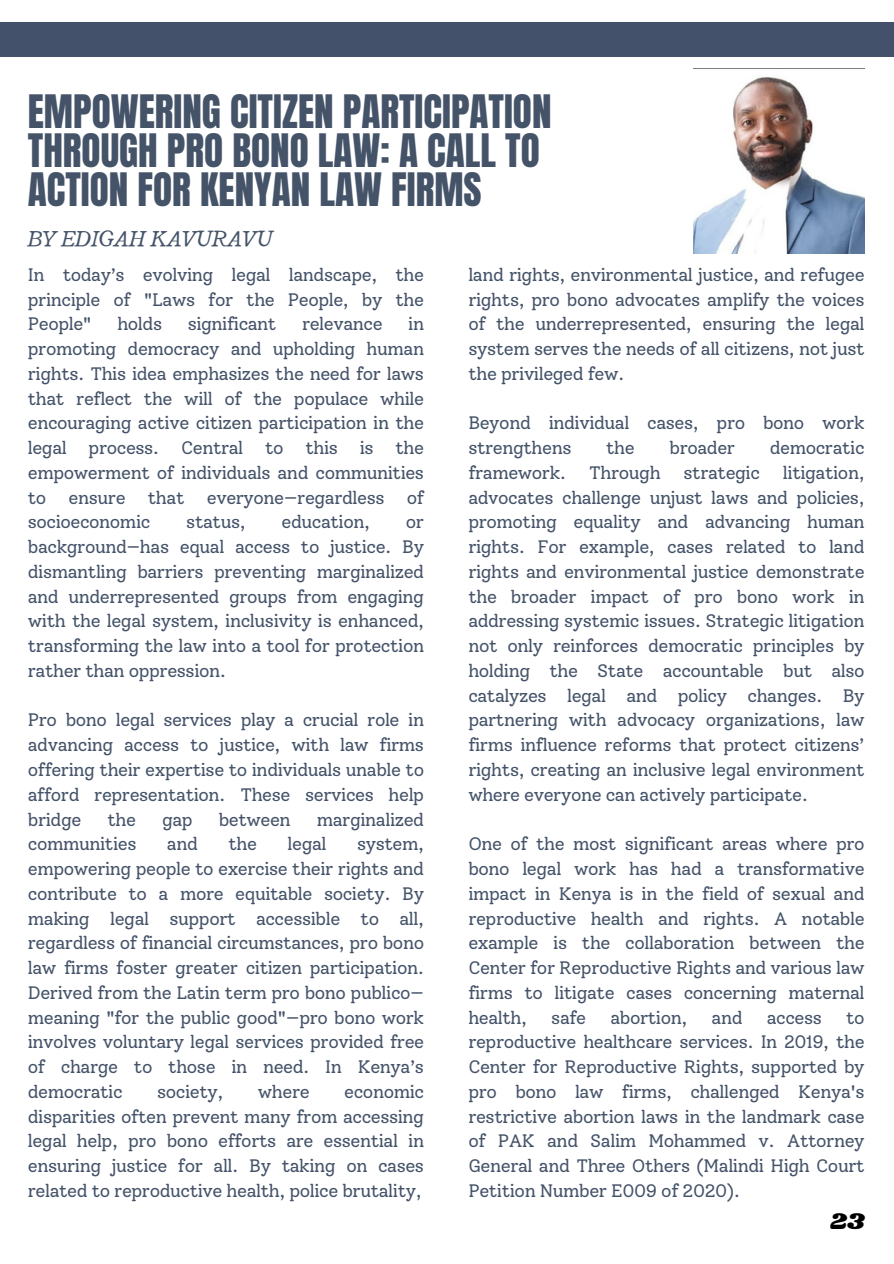
<style>
.page{position:relative;width:894px;height:1264px;background:#fff}
.page>*{position:absolute;margin:0;border:0;box-sizing:border-box;transform-origin:0 0}
.t1{font:39.15px/38.8px "Anton";color:#455369}
.t2{font:italic 24.45px "Radley";color:#455369}
.t3{font:23.7px "Shrikhand";color:#000}
.t4{font:18px/24.8px "Solway";letter-spacing:-.025em;color:#455369;text-align:justify}
</style>
<div class="page">
<div style="left:0;top:22px;width:893px;height:35px;background:#43526a"></div>
<img style="left:693px;top:77px;width:170px;height:176px">
<p class="t1" style="left:28px;top:93px;width:525px">EMPOWERING CITIZEN PARTICIPATION<br>THROUGH PRO BONO LAW: A CALL TO<br>ACTION FOR KENYAN LAW FIRMS</p>
<p class="t2" style="left:28px;top:223px;width:246px">BY EDIGAH KAVURAVU</p>
<h1 class="t4" style="left:28px;top:262px;width:397px">In today’s evolving legal landscape, the principle of "Laws for the People, by the People"</h1>
<h1 class="t4" style="left:117px;top:311px;width:46px">holds</h1>
<h1 class="t4" style="left:188px;top:311px;width:90px">significant</h1>
<h1 class="t4" style="left:302px;top:311px;width:82px">relevance</h1>
<h1 class="t4" style="left:28px;top:311px;width:397px;text-indent:380px">in promoting democracy and upholding human rights. This idea emphasizes the need for laws that reflect the will of the populace while encouraging active citizen participation in the legal process. Central to this is the empowerment of individuals and communities to ensure that everyone—regardless of socioeconomic</h1>
<h1 class="t4" style="left:186px;top:509px;width:61px">status,</h1>
<h1 class="t4" style="left:281px;top:509px;width:90px">education,</h1>
<h1 class="t4" style="left:28px;top:509px;width:397px;text-indent:378px">or background—has equal access to justice. By dismantling barriers preventing marginalized and underrepresented groups from engaging with the legal system, inclusivity is enhanced, transforming the law into a tool for protection rather than oppression.</h1>
<h2 class="t4" style="left:28px;top:707px;width:397px">Pro bono legal services play a crucial role in advancing access to justice, with law firms offering their expertise to individuals unable to afford representation. These services help bridge</h2>
<h2 class="t4" style="left:107px;top:806px;width:30px">the</h2>
<h2 class="t4" style="left:162px;top:806px;width:32px">gap</h2>
<h2 class="t4" style="left:219px;top:806px;width:73px">between</h2>
<h2 class="t4" style="left:317px;top:806px;width:109px">marginalized</h2>
<h2 class="t4" style="left:28px;top:831px;width:110px">communities</h2>
<h2 class="t4" style="left:167px;top:831px;width:32px">and</h2>
<h2 class="t4" style="left:228px;top:831px;width:30px">the</h2>
<h2 class="t4" style="left:287px;top:831px;width:41px">legal</h2>
<h2 class="t4" style="left:28px;top:831px;width:397px;text-indent:329px">system, empowering people to exercise their rights and contribute to a more equitable society. By making legal support accessible to all, regardless of financial circumstances, pro bono law firms foster greater citizen participation.<br>Derived from the Latin term pro bono publico— meaning "for the public good"—pro bono work involves voluntary legal services provided free of charge to those in need. In Kenya’s democratic</h2>
<h2 class="t4" style="left:157px;top:1079px;width:68px">society,</h2>
<h2 class="t4" style="left:258px;top:1079px;width:53px">where</h2>
<h2 class="t4" style="left:28px;top:1079px;width:397px;text-indent:316px">economic disparities often prevent many from accessing legal help, pro bono efforts are essential in ensuring justice for all. By taking on cases related to reproductive health, police brutality,</h2>
<p class="t4" style="left:468px;top:262px;width:397px">land rights, environmental justice, and refugee rights, pro bono advocates amplify the voices of the underrepresented, ensuring the legal system serves the needs of all citizens, not just the privileged few.</p>
<p class="t4" style="left:468px;top:410px;width:397px">Beyond individual cases, pro bono work strengthens</p>
<p class="t4" style="left:606px;top:435px;width:30px">the</p>
<p class="t4" style="left:669px;top:435px;width:67px">broader</p>
<p class="t4" style="left:769px;top:435px;width:96px">democratic</p>
<p class="t4" style="left:468px;top:460px;width:99px">framework.</p>
<p class="t4" style="left:589px;top:460px;width:73px">Through</p>
<p class="t4" style="left:683px;top:460px;width:78px">strategic</p>
<p class="t4" style="left:468px;top:460px;width:397px;text-indent:314px">litigation, advocates challenge unjust laws and policies, promoting equality and advancing human rights. For example, cases related to land rights and environmental justice demonstrate the broader impact of pro bono work in addressing systemic issues. Strategic litigation not only reinforces democratic principles by holding the State accountable but also catalyzes legal and policy changes. By partnering with advocacy organizations, law firms influence reforms that protect citizens’ rights, creating an inclusive legal environment where everyone can actively participate.</p>
<p class="t4" style="left:468px;top:831px;width:397px">One of the most significant areas where pro bono legal work has had a transformative impact in Kenya is in the field of sexual and reproductive health and rights. A notable example is the collaboration between the Center for Reproductive Rights and various law firms to litigate cases concerning maternal health,</p>
<p class="t4" style="left:551px;top:1004px;width:36px">safe</p>
<p class="t4" style="left:610px;top:1004px;width:78px">abortion,</p>
<p class="t4" style="left:711px;top:1004px;width:32px">and</p>
<p class="t4" style="left:766px;top:1004px;width:57px">access</p>
<p class="t4" style="left:468px;top:1004px;width:397px;text-indent:377px">to reproductive healthcare services. In 2019, the Center for Reproductive Rights, supported by pro bono law firms, challenged Kenya's restrictive abortion laws in the landmark case of PAK and Salim Mohammed v. Attorney General and Three Others (Malindi High Court Petition Number E009 of 2020).</p>
<p class="t3" style="left:830px;top:1204px;width:35px">23</p>
</div>
